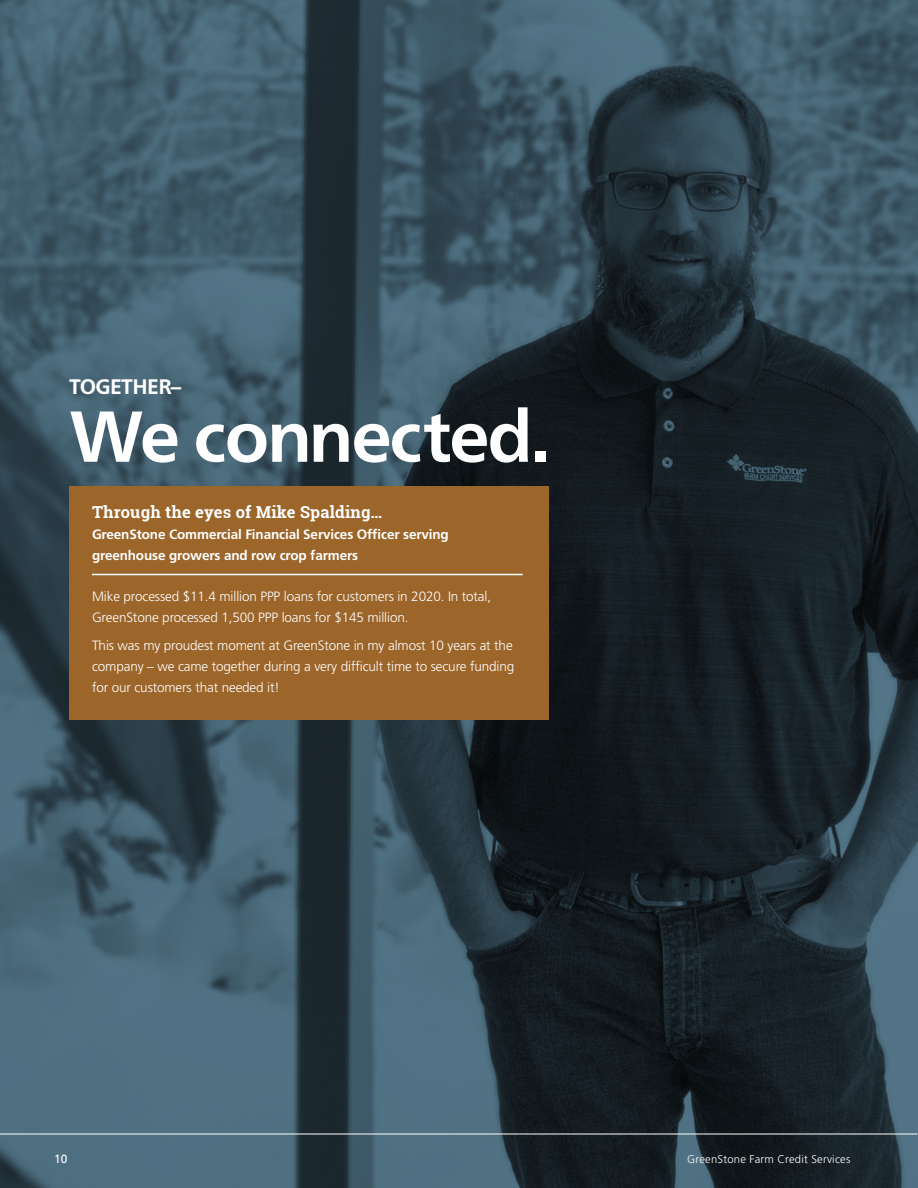
<style>
.page{position:relative;width:918px;height:1188px;background:#fff}
.page>*{position:absolute;margin:0;border:0;box-sizing:border-box;transform-origin:0 0}
.t1{font:72px "Frutiger Neue Variable";letter-spacing:-.03em;color:#fff}
.t2{font:21px "Frutiger Neue Variable";letter-spacing:-.03em;color:#fff}
.t3{font:700 16.5px "Roboto Slab";letter-spacing:.01em;color:#fff}
.t4{font:300 13.5px/21px "Frutiger";letter-spacing:-.01em;color:#fff}
.t5{font:700 13.5px/21px "Frutiger";letter-spacing:-.01em;color:#fff}
.t6{font:12px "Frutiger";color:#fff}
.t7{font:300 11.25px "Frutiger";letter-spacing:.02em;color:#fff}
</style>
<div class="page">
<img style="left:0;top:0;width:918px;height:1188px">
<hr style="left:0;top:1134px;width:918px;height:1px;background:#fff">
<div style="left:69px;top:486px;width:480px;height:233px;background:#9c652a"></div>
<hr style="left:92px;top:574px;width:431px;height:1px;background:#fff">
<h2 class="t2" style="left:69px;top:374px;width:114px">TOGETHER–</h2>
<h1 class="t1" style="left:69px;top:393px;width:482px">We connected.</h1>
<p class="t3" style="left:92px;top:501px;width:292px">Through the eyes of Mike Spalding…</p>
<p class="t5" style="left:92px;top:524px;width:358px">GreenStone Commercial Financial Services Officer serving greenhouse growers and row crop farmers</p>
<p class="t4" style="left:92px;top:586px;width:401px">Mike processed $11.4 million PPP loans for customers in 2020. In total,<br>GreenStone processed 1,500 PPP loans for $145 million.</p>
<p class="t4" style="left:92px;top:635px;width:424px;text-align:justify">This was my proudest moment at GreenStone in my almost 10 years at the company – we came together during a very difficult time to secure funding for our customers that needed it!</p>
<p class="t6" style="left:54px;top:1152px;width:15px">10</p>
<p class="t7" style="left:687px;top:1153px;width:165px">GreenStone Farm Credit Services</p>
</div>
